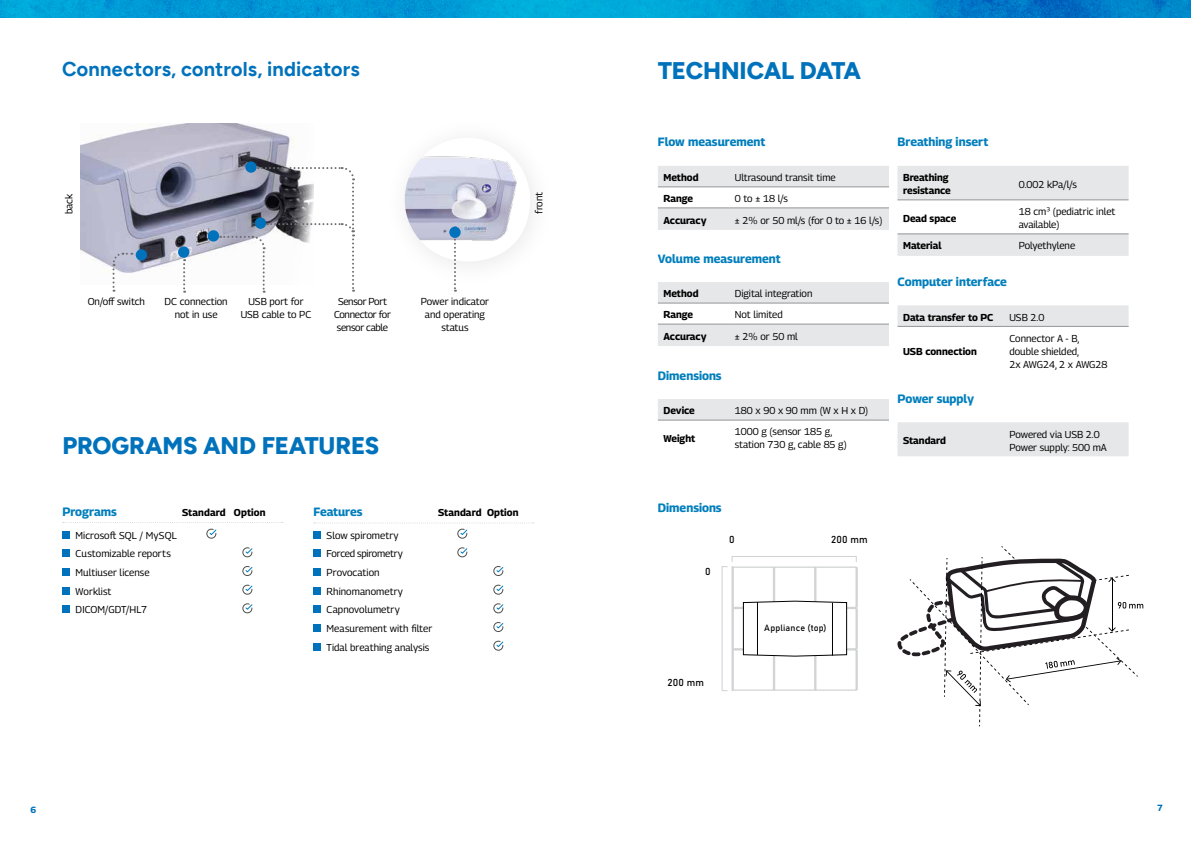
<style>
.page{position:relative;width:1191px;height:842px;background:#fff}
.page>*{position:absolute;margin:0;border:0;box-sizing:border-box;transform-origin:0 0}
.t1{font:800 24px "Figtree";letter-spacing:-.01em;color:#0072bc}
.t2{font:700 20px "Figtree";color:#0072bc}
.t3{font:700 12px "Georama";color:#007ebc}
.t4{font:10px/18.7px "Georama";color:#000}
.t5{font:700 10px/13px "Georama";color:#000}
.t6{font:10px/13px "Georama";letter-spacing:-.03em;color:#000;text-align:center}
.t7{font:10px "Bahnschrift";letter-spacing:.015em;color:#000}
.t8{font:9px "Bahnschrift";letter-spacing:.015em;color:#000}
.t9{font:700 9px "Georama";color:#0072bc}
</style>
<div class="page">
<img style="left:80px;top:123px;width:214px;height:162px">
<div style="left:62px;top:531px;width:8px;height:8px;background:#0072bc"></div>
<div style="left:62px;top:549px;width:8px;height:8px;background:#0072bc"></div>
<svg style="left:242px;top:547px;width:11px;height:11px"></svg>
<div style="left:62px;top:568px;width:8px;height:8px;background:#0072bc"></div>
<svg style="left:242px;top:566px;width:11px;height:10px"></svg>
<div style="left:62px;top:587px;width:8px;height:8px;background:#0072bc"></div>
<svg style="left:242px;top:584px;width:11px;height:11px"></svg>
<div style="left:62px;top:605px;width:8px;height:8px;background:#0072bc"></div>
<svg style="left:242px;top:603px;width:11px;height:11px"></svg>
<div style="left:313px;top:531px;width:8px;height:8px;background:#0072bc"></div>
<div style="left:313px;top:549px;width:8px;height:8px;background:#0072bc"></div>
<svg style="left:457px;top:547px;width:11px;height:11px"></svg>
<div style="left:313px;top:568px;width:8px;height:8px;background:#0072bc"></div>
<svg style="left:493px;top:566px;width:11px;height:10px"></svg>
<div style="left:313px;top:587px;width:8px;height:8px;background:#0072bc"></div>
<svg style="left:493px;top:584px;width:11px;height:11px"></svg>
<div style="left:313px;top:605px;width:8px;height:8px;background:#0072bc"></div>
<svg style="left:493px;top:603px;width:11px;height:11px"></svg>
<div style="left:313px;top:624px;width:8px;height:8px;background:#0072bc"></div>
<svg style="left:493px;top:622px;width:11px;height:10px"></svg>
<div style="left:313px;top:643px;width:8px;height:8px;background:#0072bc"></div>
<svg style="left:493px;top:640px;width:11px;height:11px"></svg>
<svg style="left:63px;top:522px;width:220px;height:17px"></svg>
<svg style="left:314px;top:522px;width:220px;height:17px"></svg>
<svg style="left:897px;top:546px;width:246px;height:180px"></svg>
<img style="left:0;top:0;width:1191px;height:18px">
<svg style="left:721px;top:556px;width:137px;height:135px"></svg>
<hr style="left:757px;top:602px;width:1px;height:53px;background:#000">
<hr style="left:832px;top:603px;width:1px;height:53px;background:#000">
<svg style="left:658px;top:166px;width:231px;height:64px"></svg>
<hr style="left:658px;top:187px;width:71px;height:1px;background:#939598">
<hr style="left:729px;top:187px;width:160px;height:1px;background:#939598">
<hr style="left:658px;top:208px;width:71px;height:1px;background:#939598">
<hr style="left:729px;top:208px;width:160px;height:1px;background:#939598">
<svg style="left:658px;top:282px;width:231px;height:64px"></svg>
<hr style="left:658px;top:303px;width:71px;height:1px;background:#939598">
<hr style="left:729px;top:303px;width:160px;height:1px;background:#939598">
<hr style="left:658px;top:324px;width:71px;height:1px;background:#939598">
<hr style="left:729px;top:324px;width:160px;height:1px;background:#939598">
<svg style="left:897px;top:166px;width:231px;height:90px"></svg>
<hr style="left:897px;top:200px;width:116px;height:1px;background:#939598">
<hr style="left:1013px;top:200px;width:115px;height:1px;background:#939598">
<hr style="left:897px;top:234px;width:116px;height:1px;background:#939598">
<hr style="left:1013px;top:234px;width:115px;height:1px;background:#939598">
<div style="left:658px;top:399px;width:231px;height:21px;background:#e6e7e8"></div>
<hr style="left:658px;top:420px;width:71px;height:1px;background:#939598">
<hr style="left:729px;top:420px;width:160px;height:1px;background:#939598">
<svg style="left:897px;top:305px;width:231px;height:21px;background:#e6e7e8"></svg>
<hr style="left:897px;top:326px;width:106px;height:1px;background:#939598">
<hr style="left:1003px;top:326px;width:125px;height:1px;background:#939598">
<div style="left:897px;top:422px;width:231px;height:34px;background:#e6e7e8"></div>
<svg style="left:111px;top:252px;width:21px;height:40px"></svg>
<div style="left:136px;top:249px;width:11px;height:12px;background:#0072bc;border-radius:50%"></div>
<div style="left:178px;top:246px;width:11px;height:12px;background:#0072bc;border-radius:50%"></div>
<div style="left:208px;top:230px;width:11px;height:12px;background:#0072bc;border-radius:50%"></div>
<svg style="left:183px;top:259px;width:2px;height:34px"></svg>
<svg style="left:220px;top:166px;width:135px;height:127px"></svg>
<img style="left:405px;top:156px;width:125px;height:106px">
<svg style="left:454px;top:238px;width:2px;height:54px"></svg>
<div style="left:449px;top:227px;width:11px;height:11px;background:#0072bc;border-radius:50%"></div>
<div style="left:245px;top:161px;width:12px;height:12px;background:#0072bc;border-radius:50%"></div>
<h2 class="t2" style="left:62px;top:57px;width:299px">Connectors, controls, indicators</h2>
<p class="t4" style="left:59px;top:214px;width:22px;rotate:-90deg">back</p>
<p class="t4" style="left:529px;top:214px;width:23px;rotate:-90deg">front</p>
<p class="t4" style="left:88px;top:292px;width:59px">On/off switch</p>
<p class="t4" style="left:241px;top:295px;width:72px;line-height:13px;text-align:center">USB port for<br>USB cable to PC</p>
<p class="t4" style="left:165px;top:295px;width:65px;line-height:13px;text-align:center">DC connection not in use</p>
<p class="t6" style="left:334px;top:295px;width:58px">Sensor Port<br>Connector for sensor cable</p>
<p class="t4" style="left:421px;top:295px;width:69px;line-height:13px;text-align:center">Power indicator and operating status</p>
<h1 class="t1" style="left:62px;top:431px;width:315px">PROGRAMS AND FEATURES</h1>
<p class="t3" style="left:62px;top:503px;width:56px">Programs</p>
<p class="t4" style="left:76px;top:525px;width:103px">Microsoft SQL / MySQL<br>Customizable reports<br>Multiuser license<br>Worklist<br>DICOM/GDT/HL7</p>
<p class="t3" style="left:313px;top:503px;width:51px">Features</p>
<p class="t4" style="left:327px;top:525px;width:107px">Slow spirometry<br>Forced spirometry<br>Provocation<br>Rhinomanometry<br>Capnovolumetry<br>Measurement with filter<br>Tidal breathing analysis</p>
<p class="t5" style="left:182px;top:506px;width:85px">Standard option</p>
<p class="t5" style="left:438px;top:506px;width:82px">Standard option</p>
<h1 class="t1" style="left:658px;top:56px;width:205px">TECHNICAL DATA</h1>
<p class="t3" style="left:658px;top:133px;width:109px">Flow measurement</p>
<p class="t5" style="left:663px;top:171px;width:36px">Method</p>
<p class="t4" style="left:735px;top:168px;width:102px">Ultrasound transit time</p>
<p class="t5" style="left:663px;top:192px;width:31px">Range</p>
<p class="t4" style="left:735px;top:189px;width:54px">0 to ± 18 l/s</p>
<p class="t5" style="left:663px;top:213px;width:44px">Accuracy</p>
<p class="t4" style="left:735px;top:211px;width:149px">± 2% or 50 ml/s (for 0 to ± 16 l/s)</p>
<p class="t3" style="left:658px;top:250px;width:124px">Volume measurement</p>
<p class="t5" style="left:663px;top:287px;width:36px">Method</p>
<p class="t4" style="left:735px;top:284px;width:79px">Digital integration</p>
<p class="t5" style="left:663px;top:308px;width:31px">Range</p>
<p class="t4" style="left:735px;top:305px;width:49px">Not limited</p>
<p class="t5" style="left:663px;top:330px;width:44px">Accuracy</p>
<p class="t4" style="left:735px;top:327px;width:64px">± 2% or 50 ml</p>
<p class="t3" style="left:658px;top:367px;width:65px">Dimensions</p>
<p class="t5" style="left:663px;top:404px;width:33px">Device</p>
<p class="t4" style="left:735px;top:401px;width:135px">180 x 90 x 90 mm (W x H x D)</p>
<p class="t5" style="left:663px;top:432px;width:33px">Weight</p>
<p class="t4" style="left:735px;top:425px;width:113px;line-height:13px">1000 g (sensor 185 g, station 730 g, cable 85 g)</p>
<p class="t3" style="left:897px;top:133px;width:92px">Breathing insert</p>
<p class="t5" style="left:903px;top:171px;width:49px">Breathing resistance</p>
<p class="t4" style="left:1018px;top:175px;width:60px">0.002 kPa/l/s</p>
<p class="t5" style="left:903px;top:211px;width:55px">Dead space</p>
<p class="t4" style="left:1018px;top:205px;width:98px;line-height:13px">18 cm³ (pediatric inlet available)</p>
<p class="t5" style="left:903px;top:239px;width:40px">Material</p>
<p class="t4" style="left:1018px;top:236px;width:58px">Polyethylene</p>
<p class="t3" style="left:897px;top:273px;width:111px">Computer interface</p>
<p class="t5" style="left:903px;top:310px;width:92px">Data transfer to PC</p>
<p class="t4" style="left:1009px;top:308px;width:36px">USB 2.0</p>
<p class="t5" style="left:903px;top:344px;width:75px">USB connection</p>
<p class="t4" style="left:1009px;top:331px;width:100px;line-height:13px">Connector A - B, double shielded,<br>2x AWG24, 2 x AWG28</p>
<p class="t3" style="left:897px;top:390px;width:78px">Power supply</p>
<p class="t5" style="left:903px;top:434px;width:44px">Standard</p>
<p class="t4" style="left:1009px;top:427px;width:99px;line-height:13px">Powered via USB 2.0<br>Power supply: 500 mA</p>
<p class="t3" style="left:658px;top:499px;width:65px">Dimensions</p>
<p class="t7" style="left:729px;top:532px;width:7px">0</p>
<p class="t7" style="left:705px;top:564px;width:7px">0</p>
<p class="t7" style="left:667px;top:674px;width:38px">200 mm</p>
<p class="t7" style="left:831px;top:532px;width:38px">200 mm</p>
<p class="t8" style="left:764px;top:621px;width:64px">Appliance (top)</p>
<p class="t9" style="left:31px;top:803px;width:7px">6</p>
<p class="t9" style="left:1157px;top:801px;width:7px">7</p>
</div>
